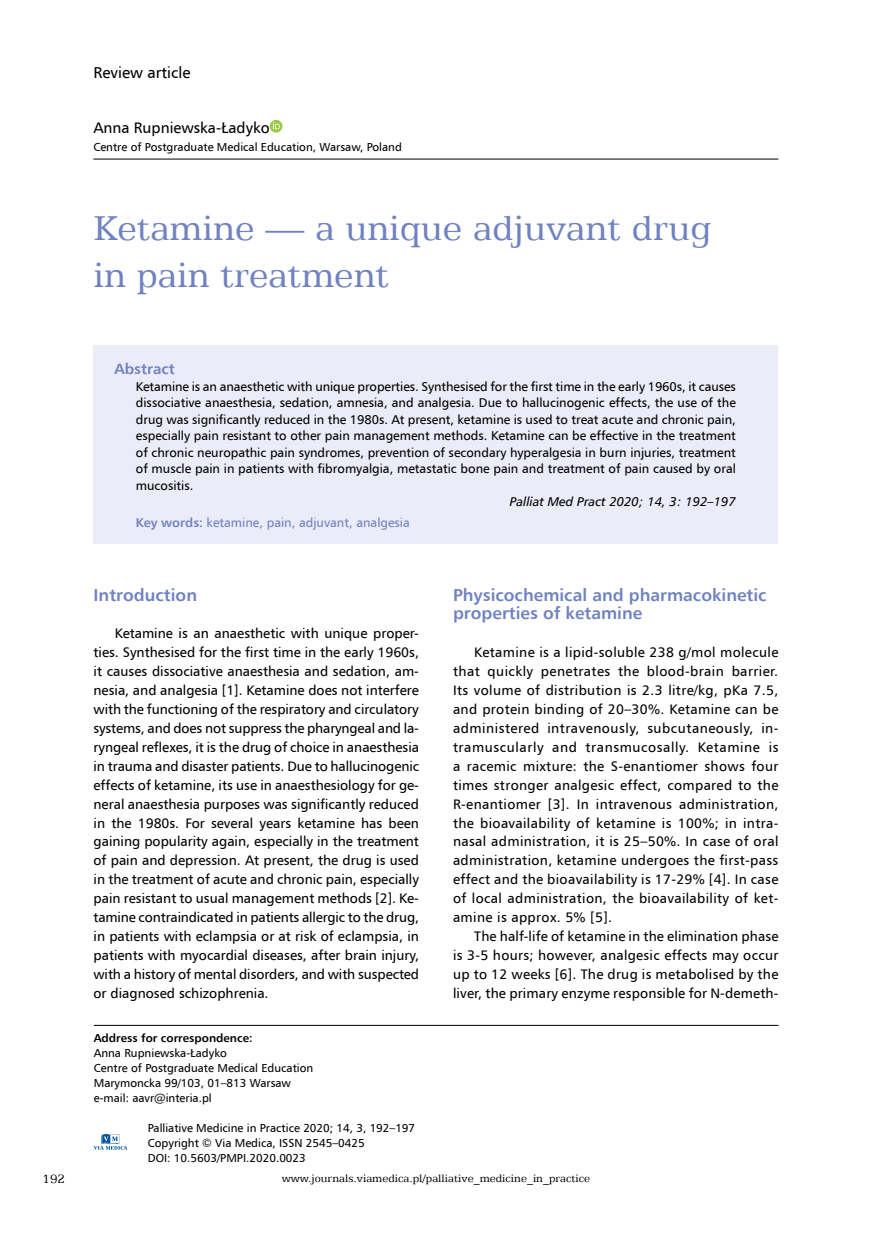
<style>
.page{position:relative;width:872px;height:1234px;background:#fff}
.page>*{position:absolute;margin:0;border:0;box-sizing:border-box;transform-origin:0 0}
.t1{font:39px/46.8px "Egyptian 505 EU";color:#7082c0}
.t2{font:700 17.25px/18.9px "Humnst 777 EU";color:#7082c0}
.t3{font:15.75px "Humnst 777 EU";color:#000}
.t4{font:15.3px "Humnst 777 EU";color:#000}
.t5{font:700 15px "Humnst 777 EU";color:#7082c0}
.t6{font:13.8px/18.9px "Humnst 777 EU";letter-spacing:.015em;color:#000;text-align:justify}
.t7{font:13.5px "Egyptian 505 EU";color:#000}
.t8{font:12.75px/16.5px "Humnst 777 EU";color:#000;text-align:justify}
.t9{font:12.75px "Humnst 777 EU";color:#7082c0}
.t10{font:italic 12.75px "Humnst 777 EU";color:#000}
.t11{font:12px "Egyptian 505 EU";color:#000}
.t12{font:11.55px/15px "Humnst 777 EU";color:#000}
.t13{font:700 11.55px "Humnst 777 EU";color:#000}
.s1{font-weight:700}
</style>
<div class="page">
<div style="left:94px;top:345px;width:684px;height:198px;background:#ebecf7"></div>
<hr style="left:94px;top:1024px;width:684px;height:1px;background:#000">
<svg style="left:94px;top:1134px;width:33px;height:15px"></svg>
<hr style="left:93px;top:159px;width:685px;height:1px;background:#000">
<svg style="left:270px;top:120px;width:12px;height:13px"></svg>
<svg style="left:273px;top:122px;width:7px;height:7px"></svg>
<p class="t3" style="left:94px;top:63px;width:98px">Review article</p>
<p class="t4" style="left:93px;top:118px;width:178px">Anna Rupniewska-Ładyko</p>
<p class="t12" style="left:93px;top:139px;width:310px">Centre of Postgraduate Medical Education, Warsaw, Poland</p>
<h1 class="t1" style="left:93px;top:204px;width:619px">Ketamine — a unique adjuvant drug in pain treatment</h1>
<p class="t5" style="left:115px;top:359px;width:62px">Abstract</p>
<p class="t8" style="left:136px;top:377px;width:601px">Ketamine is an anaesthetic with unique properties. Synthesised for the first time in the early 1960s, it causes dissociative anaesthesia, sedation, amnesia, and analgesia. Due to hallucinogenic effects, the use of the drug was significantly reduced in the 1980s. At present, ketamine is used to treat acute and chronic pain, especially pain resistant to other pain management methods. Ketamine can be effective in the treatment of chronic neuropathic pain syndromes, prevention of secondary hyperalgesia in burn injuries, treatment of muscle pain in patients with fibromyalgia, metastatic bone pain and treatment of pain caused by oral mucositis.</p>
<p class="t10" style="left:510px;top:493px;width:228px">Palliat Med Pract 2020; 14, 3: 192–197</p>
<p class="t9" style="left:136px;top:514px;width:275px"><span class="s1">Key words:</span> ketamine, pain, adjuvant, analgesia</p>
<p class="t2" style="left:94px;top:584px;width:105px">Introduction</p>
<p class="t6" style="left:94px;top:623px;width:327px;text-indent:21px">Ketamine is an anaesthetic with unique proper&shy;ties. Synthesised for the first time in the early 1960s, it causes dissociative anaesthesia and sedation, am&shy;nesia, and analgesia [1]. Ketamine does not interfere with the functioning of the respiratory and circulatory systems, and does not suppress the pharyngeal and la&shy;ryngeal reflexes, it is the drug of choice in anaesthesia in trauma and disaster patients. Due to hallucinogenic effects of ketamine, its use in anaesthesiology for ge&shy;neral anaesthesia purposes was significantly reduced in the 1980s. For several years ketamine has been gaining popularity again, especially in the treatment of pain and depression. At present, the drug is used in the treatment of acute and chronic pain, especially pain resistant to usual management methods [2]. Ke&shy;tamine contraindicated in patients allergic to the drug, in patients with eclampsia or at risk of eclampsia, in patients with myocardial diseases, after brain injury, with a history of mental disorders, and with suspected or diagnosed schizophrenia.</p>
<p class="t13" style="left:94px;top:1030px;width:160px">Address for correspondence:</p>
<p class="t12" style="left:94px;top:1045px;width:221px">Anna Rupniewska-Ładyko<br>Centre of Postgraduate Medical Education<br>Marymoncka 99/103, 01–813 Warsaw e-mail: aavr@interia.pl</p>
<p class="t12" style="left:148px;top:1120px;width:269px">Palliative Medicine in Practice 2020; 14, 3, 192–197<br>Copyright © Via Medica, ISSN 2545–0425<br>DOI: 10.5603/PMPI.2020.0023</p>
<p class="t2" style="left:453px;top:584px;width:315px">Physicochemical and pharmacokinetic properties of ketamine</p>
<p class="t6" style="left:453px;top:642px;width:327px;text-indent:21px">Ketamine is a lipid-soluble 238 g/mol molecule that quickly penetrates the blood-brain barrier.<br>Its volume of distribution is 2.3 litre/kg, pKa 7.5, and protein binding of 20–30%. Ketamine can be administered intravenously, subcutaneously, in&shy;tramuscularly and transmucosally. Ketamine is a racemic mixture: the S-enantiomer shows four times stronger analgesic effect, compared to the R-enantiomer [3]. In intravenous administration, the bioavailability of ketamine is 100%; in intra&shy;nasal administration, it is 25–50%. In case of oral administration, ketamine undergoes the first-pass effect and the bioavailability is 17-29% [4]. In case of local administration, the bioavailability of ket&shy;amine is approx. 5% [5].</p>
<p class="t6" style="left:453px;top:926px;width:327px;text-indent:21px">The half-life of ketamine in the elimination phase is 3-5 hours; however, analgesic effects may occur up to 12 weeks [6]. The drug is metabolised by the liver, the primary enzyme responsible for N-demeth-</p>
<p class="t7" style="left:43px;top:1170px;width:24px">192</p>
<p class="t11" style="left:282px;top:1170px;width:310px">www.journals.viamedica.pl/palliative_medicine_in_practice</p>
</div>
